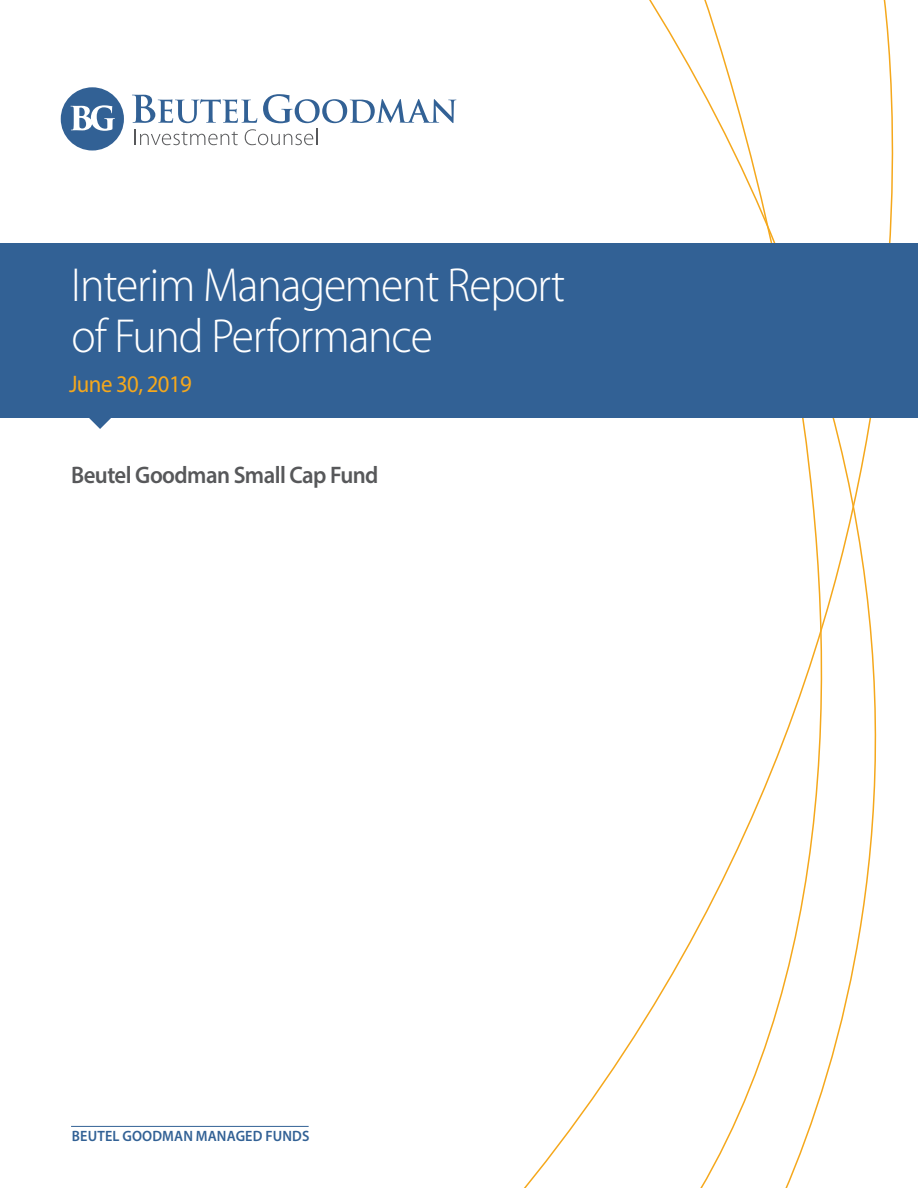
<style>
.page{position:relative;width:918px;height:1188px;background:#fff}
.page>*{position:absolute;margin:0;border:0;box-sizing:border-box;transform-origin:0 0}
.t1{font:300 48px/51px "Myriad Pro";letter-spacing:-.025em;color:#fff;scale:.95 1}
.t2{font:600 24px "Myriad Pro";letter-spacing:-.025em;color:#57585a;scale:.95 1}
.t3{font:24px "Myriad Pro";letter-spacing:-.025em;color:#f5a81c;scale:.95 1}
.t4{font:600 15px "Myriad Pro";letter-spacing:.01em;color:#326195;scale:.95 1}
</style>
<div class="page">
<svg style="left:635px;top:0;width:259px;height:1188px"></svg>
<div style="left:0;top:243px;width:918px;height:175px;background:#326195"></div>
<svg style="left:89px;top:418px;width:22px;height:11px"></svg>
<hr style="left:71px;top:1126px;width:238px;height:1px;background:#326195">
<div style="left:61px;top:87px;width:63px;height:64px;background:#326195;border-radius:50%"></div>
<svg style="left:70px;top:105px;width:45px;height:26px"></svg>
<svg style="left:132px;top:95px;width:125px;height:28px"></svg>
<svg style="left:263px;top:94px;width:193px;height:29px"></svg>
<svg style="left:135px;top:130px;width:103px;height:15px"></svg>
<svg style="left:245px;top:129px;width:72px;height:16px"></svg>
<p class="t1" style="left:71px;top:260px;width:522px">Interim Management Report of Fund Performance</p>
<p class="t3" style="left:69px;top:369px;width:131px">June 30, 2019</p>
<p class="t2" style="left:71px;top:460px;width:325px">Beutel Goodman Small Cap Fund</p>
<p class="t4" style="left:72px;top:1126px;width:252px">BEUTEL GOODMAN MANAGED FUNDS</p>
</div>
